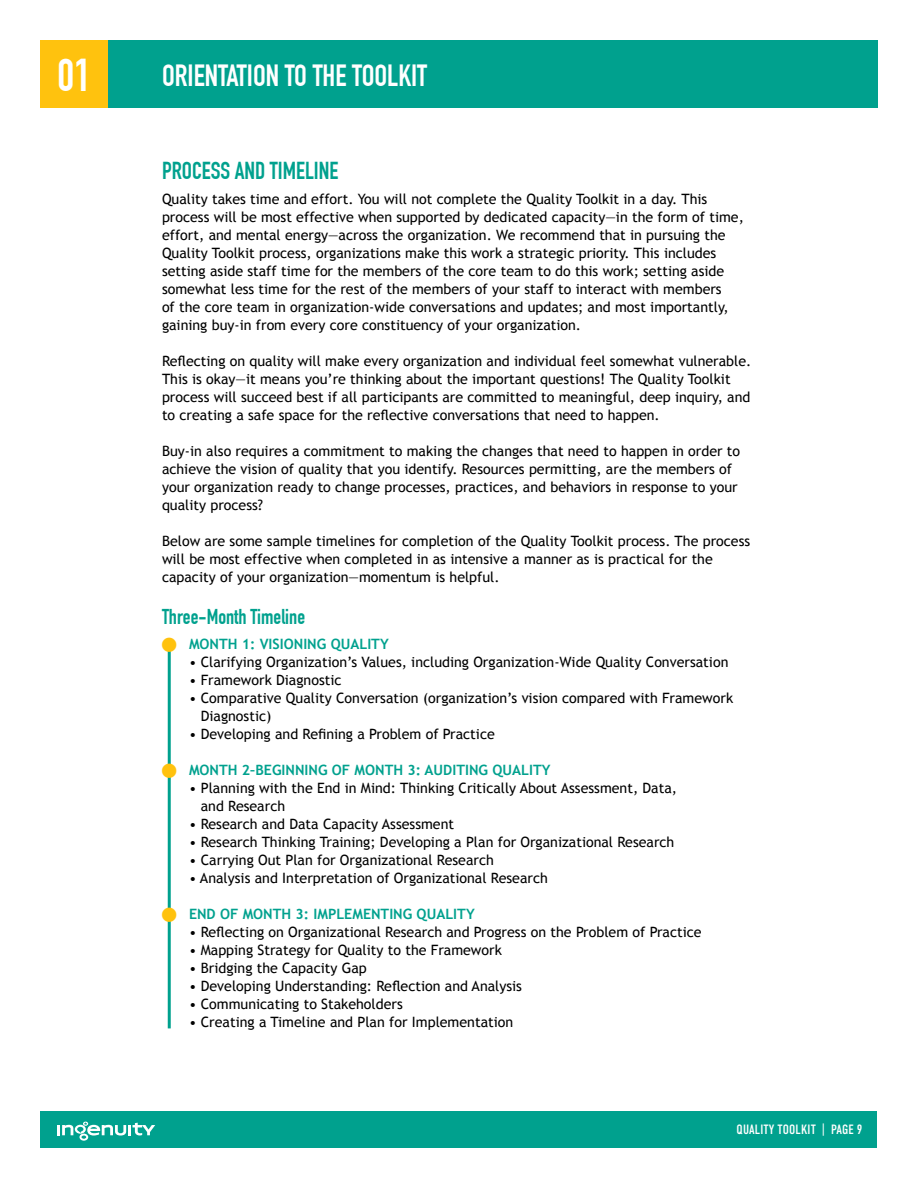
<style>
.page{position:relative;width:918px;height:1188px;background:#fff}
.page>*{position:absolute;margin:0;border:0;box-sizing:border-box;transform-origin:0 0}
.t1{font:700 45px "DIN Condensed";color:#fff}
.t2{font:700 30px "DIN Condensed";color:#fff}
.t3{font:700 24px "DIN Condensed";color:#00a18e}
.t4{font:700 21px "DIN Condensed";color:#00a18e}
.t5{font:14.25px/18px "Trebuchet MS";color:#000}
.t6{font:700 14.25px "Trebuchet MS";color:#00a18e}
.t7{font:13.5px "DIN Condensed";letter-spacing:.01em;color:#fff}
.s1{color:#ffc20e}
</style>
<div class="page">
<div style="left:40px;top:40px;width:68px;height:68px;background:#ffc20e"></div>
<div style="left:40px;top:1111px;width:838px;height:37px;background:#00a18e"></div>
<svg style="left:57px;top:1122px;width:98px;height:19px"></svg>
<div style="left:108px;top:40px;width:770px;height:68px;background:#00a18e"></div>
<hr style="left:168px;top:648px;width:3px;height:380px;background:#00a18e">
<h1 class="t1" style="left:58px;top:49px;width:35px">01</h1>
<h2 class="t2" style="left:162px;top:58px;width:267px">ORIENTATION TO THE TOOLKIT</h2>
<h3 class="t3" style="left:162px;top:157px;width:178px">PROCESS AND TIMELINE</h3>
<p class="t5" style="left:162px;top:190px;width:583px">Quality takes time and effort. You will not complete the Quality Toolkit in a day. This process will be most effective when supported by dedicated capacity—in the form of time, effort, and mental energy—across the organization. We recommend that in pursuing the Quality Toolkit process, organizations make this work a strategic priority. This includes setting aside staff time for the members of the core team to do this work; setting aside somewhat less time for the rest of the members of your staff to interact with members<br>of the core team in organization-wide conversations and updates; and most importantly, gaining buy-in from every core constituency of your organization.</p>
<p class="t5" style="left:162px;top:352px;width:591px">Reflecting on quality will make every organization and individual feel somewhat vulnerable.<br>This is okay—it means you’re thinking about the important questions! The Quality Toolkit process will succeed best if all participants are committed to meaningful, deep inquiry, and to creating a safe space for the reflective conversations that need to happen.</p>
<p class="t5" style="left:162px;top:442px;width:580px">Buy-in also requires a commitment to making the changes that need to happen in order to achieve the vision of quality that you identify. Resources permitting, are the members of your organization ready to change processes, practices, and behaviors in response to your quality process?</p>
<p class="t5" style="left:162px;top:532px;width:590px">Below are some sample timelines for completion of the Quality Toolkit process. The process will be most effective when completed in as intensive a manner as is practical for the capacity of your organization—momentum is helpful.</p>
<h3 class="t4" style="left:162px;top:604px;width:145px">Three-Month Timeline</h3>
<p class="t6" style="left:162px;top:635px;width:228px"><span class="s1">■</span> MONTH 1: VISIONING QUALITY</p>
<p class="t5" style="left:189px;top:653px;width:541px">• Clarifying Organization’s Values, including Organization-Wide Quality Conversation</p>
<p class="t5" style="left:189px;top:671px;width:154px">• Framework Diagnostic</p>
<p class="t5" style="left:201px;top:689px;width:534px;text-indent:-12px">• Comparative Quality Conversation (organization’s vision compared with Framework<br>Diagnostic)</p>
<p class="t5" style="left:189px;top:725px;width:307px">• Developing and Refining a Problem of Practice</p>
<p class="t6" style="left:162px;top:761px;width:390px"><span class="s1">■</span> MONTH 2–BEGINNING OF MONTH 3: AUDITING QUALITY</p>
<p class="t5" style="left:201px;top:779px;width:478px;text-indent:-12px">• Planning with the End in Mind: Thinking Critically About Assessment, Data, and Research</p>
<p class="t5" style="left:189px;top:815px;width:267px">• Research and Data Capacity Assessment</p>
<p class="t5" style="left:189px;top:833px;width:487px">• Research Thinking Training; Developing a Plan for Organizational Research</p>
<p class="t5" style="left:189px;top:851px;width:306px">• Carrying Out Plan for Organizational Research</p>
<p class="t5" style="left:189px;top:869px;width:360px">• Analysis and Interpretation of Organizational Research</p>
<p class="t6" style="left:162px;top:905px;width:314px"><span class="s1">■</span> END OF MONTH 3: IMPLEMENTING QUALITY</p>
<p class="t5" style="left:189px;top:923px;width:514px">• Reflecting on Organizational Research and Progress on the Problem of Practice</p>
<p class="t5" style="left:189px;top:941px;width:314px">• Mapping Strategy for Quality to the Framework</p>
<p class="t5" style="left:189px;top:959px;width:179px">• Bridging the Capacity Gap</p>
<p class="t5" style="left:189px;top:977px;width:335px">• Developing Understanding: Reflection and Analysis</p>
<p class="t5" style="left:189px;top:995px;width:215px">• Communicating to Stakeholders</p>
<p class="t5" style="left:189px;top:1013px;width:326px">• Creating a Timeline and Plan for Implementation</p>
<p class="t7" style="left:737px;top:1122px;width:127px">QUALITY TOOLKIT | PAGE 9</p>
</div>
